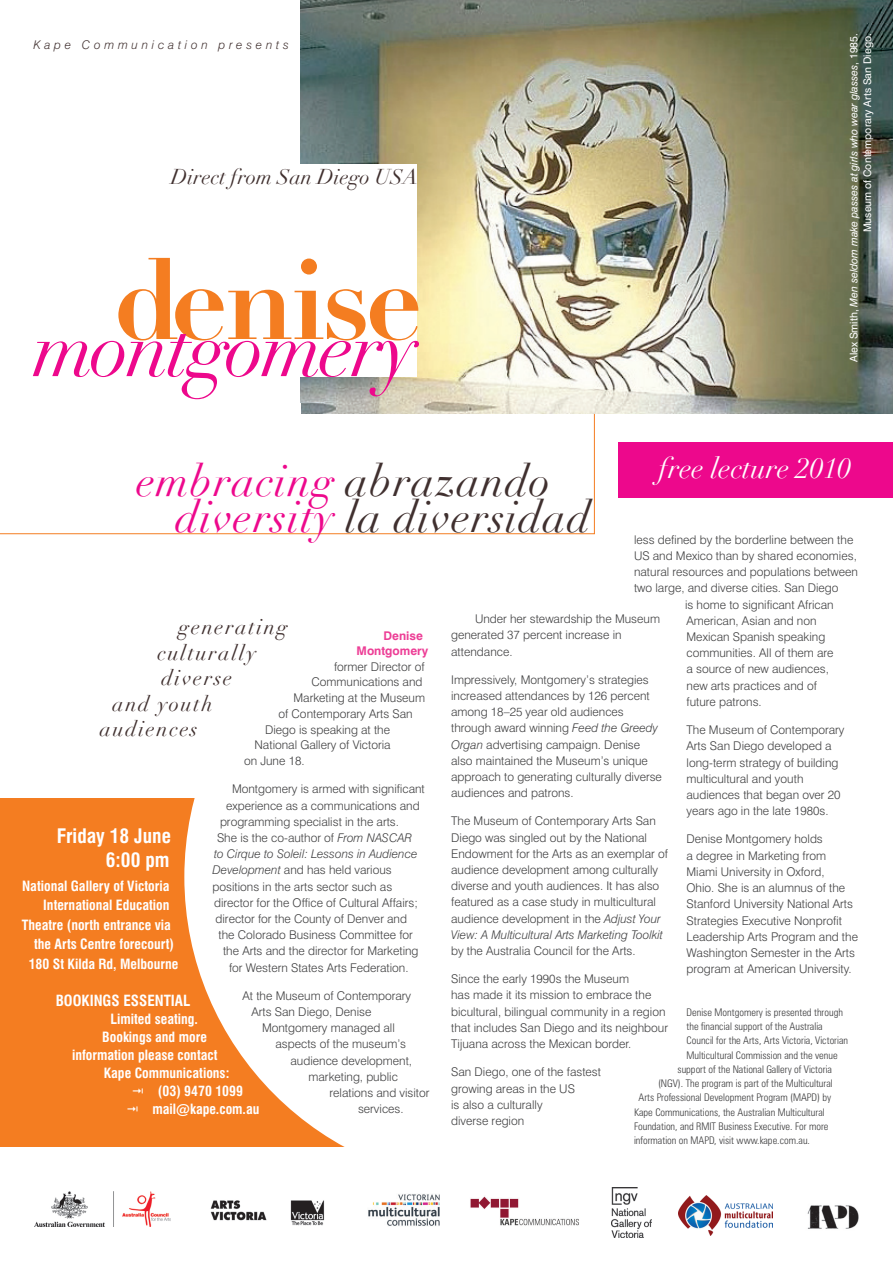
<style>
.page{position:relative;width:893px;height:1263px;background:#fff}
.page>*{position:absolute;margin:0;border:0;box-sizing:border-box;transform-origin:0 0}
.t1{font:700 112.5px "Didot";letter-spacing:-.035em;color:#f47d21}
.t2{font:italic 79.8px "Didot";letter-spacing:-.035em;color:#ed088c}
.t3{font:italic 43.5px/36.8px "Didot";letter-spacing:.02em;color:#40302f}
.t4{font:italic 28.5px "Didot";color:#fff}
.t5{font:italic 21px "Didot";letter-spacing:.08em;color:#40302f}
.t6{font:italic 21px "Didot";color:#40302f}
.t7{font:700 condensed 19.5px "Swiss 721 BT";color:#fff}
.t8{font:700 condensed 15px "Swiss 721 BT";color:#fff}
.t9{font:700 condensed 13.8px "Swiss 721 BT";color:#fff}
.t10{font:300 12px/16.2px "Swiss 721 BT";color:#3e3e3f}
.t11{font:italic 300 12px "Swiss 721 BT";color:#3e3e3f}
.t12{font:italic 300 12px "Swiss 721 BT";letter-spacing:.31em;color:#40302f}
.t13{font:700 12px/15.1px "Swiss 721 BT";color:#ed3e96}
.t14{font:300 condensed 10.5px "Zurich BT";color:#3e3e3f}
.t15{font:10.5px/13.5px "Swiss 721 BT";color:#fff;text-align:right}
.s1{font-style:italic}
.s2{color:#ed088c}
</style>
<div class="page">
<img style="left:210px;top:1200px;width:115px;height:26px">
<img style="left:368px;top:1194px;width:72px;height:32px">
<img style="left:470px;top:1196px;width:109px;height:30px">
<img style="left:34px;top:1191px;width:136px;height:36px">
<img style="left:679px;top:1196px;width:93px;height:39px">
<img style="left:611px;top:1187px;width:41px;height:50px">
<img style="left:807px;top:1205px;width:52px;height:24px">
<div style="left:0;top:798px;width:349px;height:348px;background:#f47d21"></div>
<div style="left:184px;top:569px;width:615px;height:615px;background:#fff;border-radius:50%"></div>
<svg style="left:0;top:413px;width:595px;height:121px"></svg>
<img style="left:300px;top:0;width:593px;height:413px">
<div style="left:0;top:164px;width:417px;height:213px;background:#fff"></div>
<div style="left:618px;top:442px;width:275px;height:55px;background:#ed088c"></div>
<div style="left:0;top:403px;width:300px;height:32px;background:#fff"></div>
<p class="t12" style="left:33px;top:38px;width:257px">Kape Communication presents</p>
<p class="t15" style="left:847px;top:362px;width:330px;rotate:-90deg">Alex Smith, <span class="s1">Men seldom make passes at girls who wear glasses</span>, 1985.<br>Museum of Contemporary Arts San Diego.</p>
<p class="t6" style="left:171px;top:164px;width:249px">Direct from San Diego USA</p>
<p class="t1" style="left:114px;top:230px;width:310px">denise</p>
<p class="t2" style="left:33px;top:299px;width:385px">montgomery</p>
<p class="t4" style="left:658px;top:450px;width:194px">free lecture 2010</p>
<p class="t3" style="left:176px;top:463px;width:416px;text-indent:-39px"><span class="s2">embracing</span> abrazando <span class="s2">diversity</span> la diversidad</p>
<p class="t10" style="left:634px;top:531px;width:221px">less defined by the borderline between the</p>
<p class="t10" style="left:634px;top:547px;width:224px">US and Mexico than by shared economies,</p>
<p class="t10" style="left:634px;top:564px;width:225px">natural resources and populations between</p>
<p class="t10" style="left:634px;top:580px;width:206px">two large, and diverse cities. San Diego</p>
<p class="t10" style="left:685px;top:596px;width:150px">is home to significant African</p>
<p class="t10" style="left:686px;top:612px;width:131px">American, Asian and non</p>
<p class="t10" style="left:686px;top:628px;width:140px">Mexican Spanish speaking</p>
<p class="t10" style="left:686px;top:645px;width:149px">communities. All of them are</p>
<p class="t10" style="left:686px;top:661px;width:144px">a source of new audiences,</p>
<p class="t10" style="left:686px;top:677px;width:132px">new arts practices and of</p>
<p class="t10" style="left:686px;top:694px;width:77px">future patrons.</p>
<p class="t10" style="left:686px;top:722px;width:159px">The Museum of Contemporary<br>Arts San Diego developed a long-term strategy of building multicultural and youth audiences that began over 20 years ago in the late 1980s.</p>
<p class="t10" style="left:686px;top:831px;width:173px">Denise Montgomery holds<br>a degree in Marketing from<br>Miami University in Oxford,<br>Ohio. She is an alumnus of the<br>Stanford University National Arts<br>Strategies Executive Nonprofit<br>Leadership Arts Program and the<br>Washington Semester in the Arts program at American University.</p>
<p class="t14" style="left:686px;top:1006px;width:158px">Denise Montgomery is presented through</p>
<p class="t14" style="left:686px;top:1020px;width:138px">the financial support of the Australia</p>
<p class="t14" style="left:686px;top:1034px;width:163px">Council for the Arts, Arts Victoria, Victorian</p>
<p class="t14" style="left:686px;top:1048px;width:153px">Multicultural Commission and the venue</p>
<p class="t14" style="left:677px;top:1063px;width:156px">support of the National Gallery of Victoria</p>
<p class="t14" style="left:658px;top:1077px;width:176px">(NGV). The program is part of the Multicultural</p>
<p class="t14" style="left:638px;top:1091px;width:194px">Arts Professional Development Program (MAPD) by</p>
<p class="t14" style="left:634px;top:1105px;width:192px">Kape Communications, the Australian Multicultural</p>
<p class="t14" style="left:634px;top:1120px;width:196px">Foundation, and RMIT Business Executive. For more</p>
<p class="t14" style="left:634px;top:1134px;width:177px">information on MAPD, visit www.kape.com.au.</p>
<p class="t10" style="left:451px;top:611px;width:210px;text-indent:24px">Under her stewardship the Museum generated 37 percent increase in attendance.</p>
<p class="t10" style="left:451px;top:671px;width:212px">Impressively, Montgomery’s strategies increased attendances by 126 percent among 18–25 year old audiences through award winning <span class="s1">Feed the Greedy Organ</span> advertising campaign. Denise also maintained the Museum’s unique approach to generating culturally diverse audiences and patrons.</p>
<p class="t10" style="left:451px;top:813px;width:218px">The Museum of Contemporary Arts San Diego was singled out by the National Endowment for the Arts as an exemplar of audience development among culturally diverse and youth audiences. It has also featured as a case study in multicultural audience development in the <span class="s1">Adjust Your View: A Multicultural Arts Marketing Toolkit </span>by the Australia Council for the Arts.</p>
<p class="t10" style="left:451px;top:971px;width:218px">Since the early 1990s the Museum<br>has made it its mission to embrace the bicultural, bilingual community in a region that includes San Diego and its neighbour Tijuana across the Mexican border.</p>
<p class="t10" style="left:451px;top:1064px;width:151px">San Diego, one of the fastest growing areas in the US<br>is also a culturally<br>diverse region</p>
<p class="t5" style="left:178px;top:614px;width:111px">generating</p>
<p class="t5" style="left:157px;top:640px;width:100px">culturally</p>
<p class="t5" style="left:162px;top:665px;width:72px">diverse</p>
<p class="t5" style="left:112px;top:691px;width:102px">and youth</p>
<p class="t5" style="left:100px;top:716px;width:99px">audiences</p>
<p class="t13" style="left:357px;top:628px;width:73px;text-indent:27px">Denise<br>Montgomery</p>
<p class="t10" style="left:334px;top:658px;width:92px">former Director of</p>
<p class="t10" style="left:312px;top:674px;width:112px">Communications and</p>
<p class="t10" style="left:294px;top:690px;width:133px">Marketing at the Museum</p>
<p class="t10" style="left:279px;top:705px;width:136px">of Contemporary Arts San</p>
<p class="t10" style="left:265px;top:721px;width:127px">Diego is speaking at the</p>
<p class="t10" style="left:255px;top:737px;width:138px">National Gallery of Victoria</p>
<p class="t10" style="left:244px;top:753px;width:62px">on June 18.</p>
<p class="t10" style="left:232px;top:781px;width:194px">Montgomery is armed with significant</p>
<p class="t10" style="left:226px;top:797px;width:195px">experience as a communications and</p>
<p class="t10" style="left:220px;top:813px;width:180px">programming specialist in the arts.</p>
<p class="t10" style="left:217px;top:829px;width:196px">She is the co-author of <span class="s1">From NASCAR</span></p>
<p class="t11" style="left:214px;top:846px;width:205px">to Cirque to Soleil: Lessons in Audience</p>
<p class="t10" style="left:213px;top:862px;width:181px"><span class="s1">Development</span> and has held various</p>
<p class="t10" style="left:213px;top:878px;width:181px">positions in the arts sector such as</p>
<p class="t10" style="left:214px;top:894px;width:205px">director for the Office of Cultural Affairs;</p>
<p class="t10" style="left:216px;top:910px;width:193px">director for the County of Denver and</p>
<p class="t10" style="left:219px;top:927px;width:196px">the Colorado Business Committee for</p>
<p class="t10" style="left:223px;top:943px;width:197px">the Arts and the director for Marketing</p>
<p class="t10" style="left:229px;top:959px;width:181px">for Western States Arts Federation.</p>
<p class="t10" style="left:243px;top:987px;width:170px">At the Museum of Contemporary</p>
<p class="t10" style="left:252px;top:1003px;width:121px">Arts San Diego, Denise</p>
<p class="t10" style="left:262px;top:1020px;width:134px">Montgomery managed all</p>
<p class="t10" style="left:276px;top:1036px;width:132px">aspects of the museum’s</p>
<p class="t10" style="left:291px;top:1052px;width:123px">audience development,</p>
<p class="t10" style="left:309px;top:1068px;width:91px">marketing, public</p>
<p class="t10" style="left:330px;top:1084px;width:102px">relations and visitor</p>
<p class="t10" style="left:358px;top:1101px;width:47px">services.</p>
<p class="t7" style="left:57px;top:824px;width:116px">Friday 18 June</p>
<p class="t7" style="left:106px;top:848px;width:65px">6:00 pm</p>
<p class="t9" style="left:22px;top:877px;width:149px">National Gallery of Victoria</p>
<p class="t9" style="left:43px;top:897px;width:128px">International Education</p>
<p class="t9" style="left:22px;top:916px;width:151px">Theatre (north entrance via</p>
<p class="t9" style="left:34px;top:936px;width:141px">the Arts Centre forecourt)</p>
<p class="t9" style="left:29px;top:955px;width:151px">180 St Kilda Rd, Melbourne</p>
<p class="t8" style="left:56px;top:992px;width:136px">BOOKINGS ESSENTIAL</p>
<p class="t9" style="left:110px;top:1011px;width:89px">Limited seating.</p>
<p class="t9" style="left:102px;top:1029px;width:106px">Bookings and more</p>
<p class="t9" style="left:72px;top:1047px;width:147px">information please contact</p>
<p class="t9" style="left:104px;top:1065px;width:127px">Kape Communications:</p>
<p class="t9" style="left:158px;top:1083px;width:86px">(03) 9470 1099</p>
<p class="t9" style="left:153px;top:1101px;width:108px">mail@kape.com.au</p>
</div>
